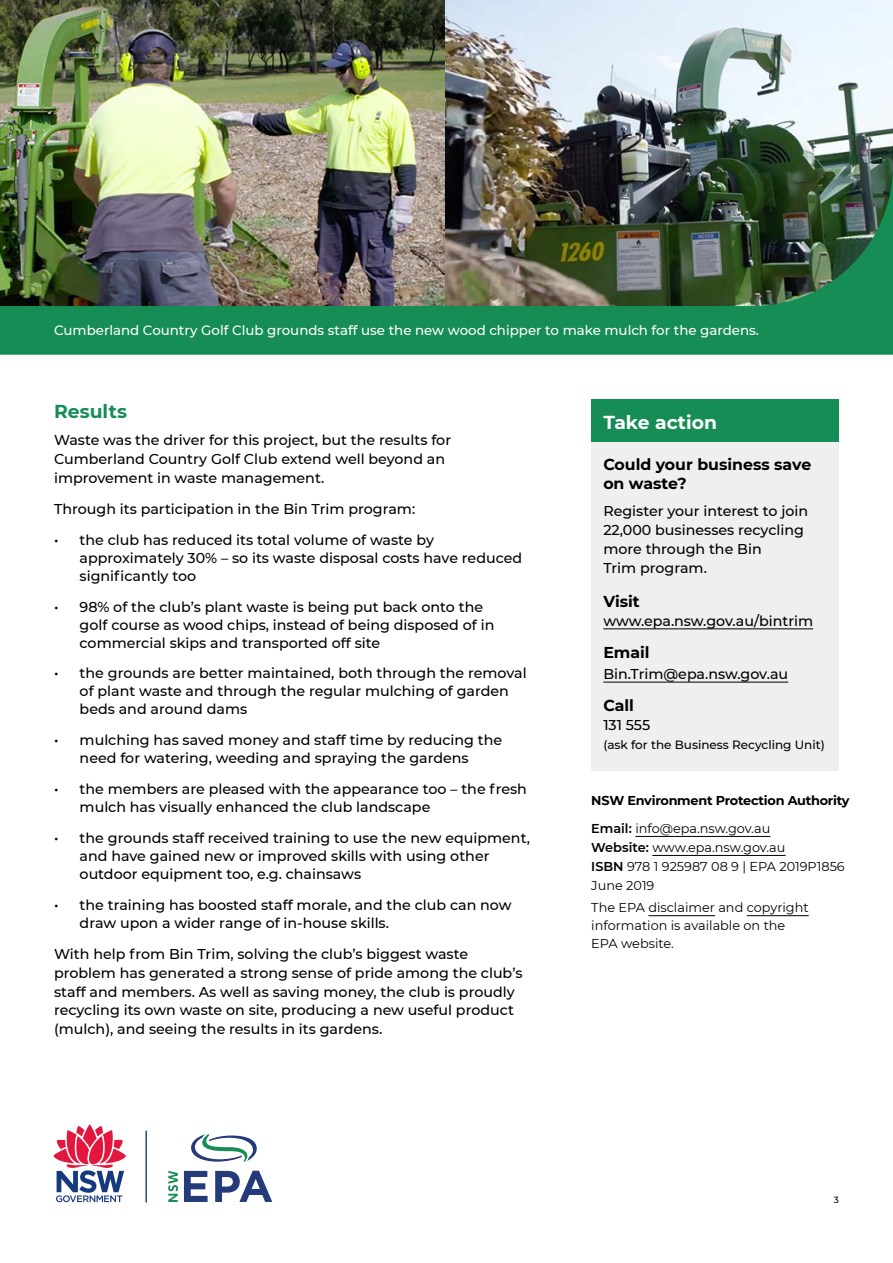
<style>
.page{position:relative;width:893px;height:1263px;background:#fff}
.page>*{position:absolute;margin:0;border:0;box-sizing:border-box;transform-origin:0 0}
.Subheading_-_Textbox{font:700 18.75px "Montserrat";color:#fff}
.Subheading_1{font:700 18.75px "Montserrat";color:#158d55}
.Heading_-_Textbox{font:700 15.75px/19.5px "Montserrat";color:#000}
.Links{font:700 15.75px "Montserrat";color:#000}
.Body_copy_1{font:500 14.25px/18px "Montserrat";color:#000}
.Subheading_1-2{font:500 14.25px/18.8px "Montserrat";color:#000}
.t1{font:500 13.5px "Montserrat";color:#fff}
.Body_copy_1-2{font:12.9px/17.7px "Montserrat";color:#000}
.Heading_-_Textbox-2{font:700 12.9px "Montserrat";letter-spacing:-.02em;color:#000}
.Body_copy_1-3{font:500 12px "Montserrat";color:#000}
.t2{font:500 9px "Montserrat";color:#000}
.s1{font-weight:600}
</style>
<div class="page">
<div style="left:591px;top:400px;width:248px;height:42px;background:#158d55"></div>
<div style="left:591px;top:442px;width:248px;height:329px;background:#efeff0"></div>
<hr style="left:603px;top:628px;width:210px;height:1px;background:#000">
<hr style="left:603px;top:682px;width:185px;height:1px;background:#000">
<img style="left:0;top:0;width:446px;height:165px">
<img style="left:446px;top:0;width:447px;height:165px">
<img style="left:0;top:165px;width:893px;height:190px">
<hr style="left:146px;top:1130px;width:1px;height:72px;background:#15397f">
<svg style="left:53px;top:1124px;width:73px;height:78px"></svg>
<svg style="left:191px;top:1134px;width:66px;height:28px"></svg>
<svg style="left:168px;top:1171px;width:10px;height:31px"></svg>
<svg style="left:184px;top:1171px;width:24px;height:31px"></svg>
<svg style="left:215px;top:1171px;width:57px;height:31px"></svg>
<hr style="left:635px;top:836px;width:135px;height:1px;background:#000">
<hr style="left:652px;top:855px;width:133px;height:1px;background:#000">
<hr style="left:648px;top:915px;width:67px;height:1px;background:#000">
<hr style="left:747px;top:915px;width:62px;height:1px;background:#000">
<p class="t1" style="left:54px;top:321px;width:706px">Cumberland Country Golf Club grounds staff use the new wood chipper to make mulch for the gardens.</p>
<h2 class="Subheading_1" style="left:54px;top:398px;width:74px">Results</h2>
<h2 class="Subheading_1-2" style="left:54px;top:430px;width:399px">Waste was the driver for this project, but the results for<br>Cumberland Country Golf Club extend well beyond an improvement in waste management.</h2>
<p class="Body_copy_1" style="left:54px;top:499px;width:363px">Through its participation in the Bin Trim program:</p>
<p class="Body_copy_1" style="left:80px;top:530px;width:444px;text-indent:-26px">• the club has reduced its total volume of waste by approximately 30% – so its waste disposal costs have reduced significantly too</p>
<p class="Body_copy_1" style="left:80px;top:597px;width:416px;text-indent:-26px">• 98% of the club’s plant waste is being put back onto the golf course as wood chips, instead of being disposed of in commercial skips and transported off site</p>
<p class="Body_copy_1" style="left:80px;top:664px;width:448px;text-indent:-26px">• the grounds are better maintained, both through the removal of plant waste and through the regular mulching of garden beds and around dams</p>
<p class="Body_copy_1" style="left:54px;top:730px;width:450px;text-align:center">• mulching has saved money and staff time by reducing the need for watering, weeding and spraying the gardens</p>
<p class="Body_copy_1" style="left:80px;top:779px;width:449px;text-indent:-26px">• the members are pleased with the appearance too – the fresh mulch has visually enhanced the club landscape</p>
<p class="Body_copy_1" style="left:80px;top:828px;width:452px;text-indent:-26px">• the grounds staff received training to use the new equipment, and have gained new or improved skills with using other outdoor equipment too, e.g. chainsaws</p>
<p class="Body_copy_1" style="left:80px;top:895px;width:433px;text-indent:-26px">• the training has boosted staff morale, and the club can now draw upon a wider range of in-house skills.</p>
<p class="Body_copy_1" style="left:54px;top:944px;width:470px;line-height:18.8px">With help from Bin Trim, solving the club’s biggest waste problem has generated a strong sense of pride among the club’s staff and members. As well as saving money, the club is proudly recycling its own waste on site, producing a new useful product (mulch), and seeing the results in its gardens.</p>
<h2 class="Subheading_-_Textbox" style="left:603px;top:409px;width:115px">Take action</h2>
<p class="Heading_-_Textbox" style="left:603px;top:453px;width:209px">Could your business save on waste?</p>
<p class="Body_copy_1" style="left:603px;top:501px;width:206px;line-height:19px">Register your interest to join<br>22,000 businesses recycling more through the Bin<br>Trim program.</p>
<p class="Links" style="left:603px;top:590px;width:38px">Visit</p>
<p class="Body_copy_1" style="left:603px;top:611px;width:211px">www.epa.nsw.gov.au/bintrim</p>
<p class="Links" style="left:603px;top:641px;width:48px">Email</p>
<p class="Body_copy_1" style="left:603px;top:664px;width:186px">Bin.Trim@epa.nsw.gov.au</p>
<p class="Links" style="left:603px;top:694px;width:32px">Call</p>
<p class="Body_copy_1" style="left:603px;top:715px;width:48px">131 555</p>
<p class="Body_copy_1-3" style="left:603px;top:736px;width:223px">(ask for the Business Recycling Unit)</p>
<p class="Heading_-_Textbox-2" style="left:591px;top:791px;width:260px">NSW Environment Protection Authority</p>
<p class="Body_copy_1-2" style="left:591px;top:819px;width:181px"><span class="s1">Email:</span> info@epa.nsw.gov.au</p>
<p class="Body_copy_1-2" style="left:591px;top:838px;width:196px"><span class="s1">Website:</span> www.epa.nsw.gov.au</p>
<p class="Body_copy_1-2" style="left:591px;top:857px;width:255px"><span class="s1">ISBN</span> 978 1 925987 08 9 | EPA 2019P1856</p>
<p class="Body_copy_1-2" style="left:591px;top:876px;width:65px">June 2019</p>
<p class="Body_copy_1-2" style="left:591px;top:898px;width:219px">The EPA disclaimer and copyright information is available on the<br>EPA website.</p>
<p class="t2" style="left:834px;top:1193px;width:7px">3</p>
</div>
